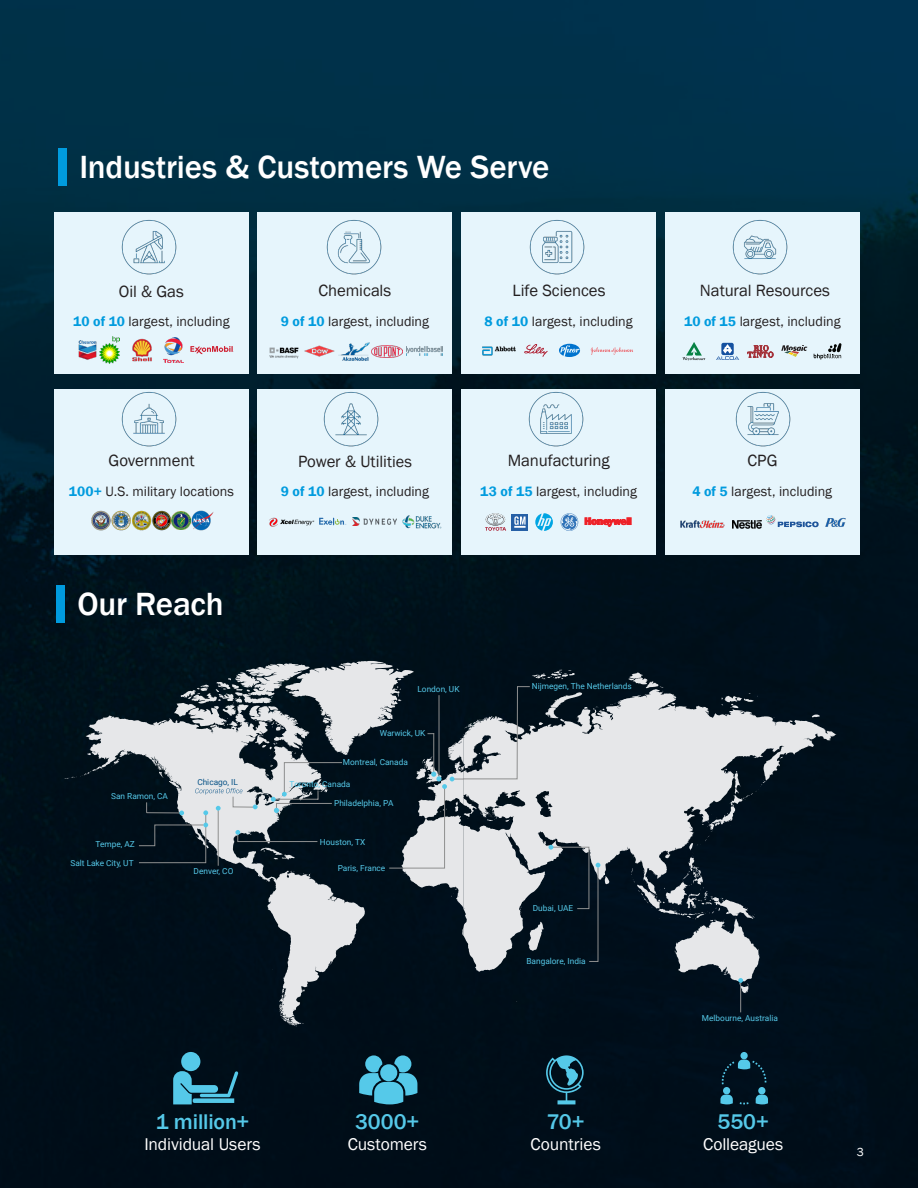
<style>
.page{position:relative;width:918px;height:1188px;background:#fff}
.page>*{position:absolute;margin:0;border:0;box-sizing:border-box;transform-origin:0 0}
.t1{font:500 33px "Franklin Gothic";letter-spacing:-.005em;color:#fff}
.t2{font:500 21.9px "Franklin Gothic";letter-spacing:-.005em;color:#55c9e9}
.t3{font:17.55px "Franklin Gothic";letter-spacing:-.005em;color:#fff}
.Cover_title{font:16.8px "Franklin Gothic";letter-spacing:-.005em;color:#231f20}
.t4{font:13.95px "Franklin Gothic";color:#231f20}
.Title_right{font:12px "Franklin Gothic";color:#fff}
.t5{font:8.25px "Roboto";color:#55c9e9}
.t6{font:8.25px "Roboto";color:#075286}
.s1{font-weight:600;color:#009bde}
.s2{font-size:16.2px}
</style>
<div class="page">
<img style="left:0;top:0;width:918px;height:1188px">
<div style="left:54px;top:212px;width:195px;height:162px;background:#e6f5fc"></div>
<div style="left:258px;top:212px;width:194px;height:162px;background:#e6f5fc"></div>
<div style="left:461px;top:212px;width:195px;height:162px;background:#e6f5fc"></div>
<div style="left:665px;top:212px;width:195px;height:162px;background:#e6f5fc"></div>
<div style="left:54px;top:389px;width:195px;height:166px;background:#e6f5fc"></div>
<div style="left:258px;top:389px;width:194px;height:166px;background:#e6f5fc"></div>
<div style="left:461px;top:389px;width:195px;height:166px;background:#e6f5fc"></div>
<div style="left:665px;top:389px;width:195px;height:166px;background:#e6f5fc"></div>
<img style="left:121px;top:220px;width:56px;height:55px">
<img style="left:164px;top:337px;width:20px;height:26px">
<img style="left:132px;top:338px;width:20px;height:24px">
<svg style="left:190px;top:346px;width:44px;height:8px"></svg>
<img style="left:100px;top:337px;width:20px;height:26px">
<img style="left:78px;top:340px;width:22px;height:20px">
<img style="left:732px;top:220px;width:56px;height:55px">
<svg style="left:748px;top:345px;width:25px;height:12px"></svg>
<svg style="left:716px;top:344px;width:23px;height:16px"></svg>
<svg style="left:814px;top:343px;width:27px;height:17px"></svg>
<svg style="left:781px;top:345px;width:26px;height:12px"></svg>
<svg style="left:682px;top:342px;width:23px;height:19px"></svg>
<img style="left:529px;top:220px;width:56px;height:55px">
<svg style="left:559px;top:344px;width:21px;height:13px"></svg>
<svg style="left:524px;top:344px;width:24px;height:13px"></svg>
<img style="left:482px;top:346px;width:34px;height:10px">
<svg style="left:591px;top:347px;width:42px;height:8px"></svg>
<svg style="left:485px;top:513px;width:21px;height:18px"></svg>
<img style="left:521px;top:384px;width:69px;height:63px">
<svg style="left:535px;top:513px;width:18px;height:18px"></svg>
<svg style="left:585px;top:518px;width:46px;height:8px"></svg>
<div style="left:511px;top:514px;width:17px;height:17px;background:#2660a6"></div>
<svg style="left:514px;top:516px;width:12px;height:12px"></svg>
<svg style="left:561px;top:513px;width:17px;height:18px"></svg>
<img style="left:728px;top:384px;width:69px;height:63px">
<img style="left:825px;top:517px;width:21px;height:10px">
<img style="left:732px;top:521px;width:29px;height:8px">
<img style="left:680px;top:520px;width:45px;height:9px">
<svg style="left:766px;top:515px;width:53px;height:12px"></svg>
<img style="left:326px;top:220px;width:56px;height:55px">
<img style="left:306px;top:342px;width:64px;height:19px">
<img style="left:407px;top:347px;width:36px;height:9px">
<img style="left:269px;top:347px;width:37px;height:12px">
<img style="left:372px;top:345px;width:30px;height:12px">
<img style="left:316px;top:384px;width:69px;height:63px">
<svg style="left:319px;top:518px;width:27px;height:7px"></svg>
<img style="left:269px;top:517px;width:46px;height:10px">
<img style="left:402px;top:515px;width:40px;height:14px">
<img style="left:352px;top:518px;width:45px;height:7px">
<img style="left:115px;top:384px;width:69px;height:63px">
<img style="left:91px;top:510px;width:122px;height:21px">
<div style="left:58px;top:148px;width:8px;height:38px;background:#009bde"></div>
<svg style="left:65px;top:661px;width:399px;height:366px;fill:#000f1a"></svg>
<svg style="left:139px;top:762px;width:203px;height:104px"></svg>
<svg style="left:464px;top:670px;width:372px;height:332px;fill:#00101e"></svg>
<svg style="left:389px;top:686px;width:141px;height:182px"></svg>
<svg style="left:549px;top:845px;width:51px;height:117px"></svg>
<hr style="left:740px;top:982px;width:1px;height:30px;background:#8e8f8f">
<svg style="left:738px;top:978px;width:5px;height:5px"></svg>
<svg style="left:359px;top:1055px;width:58px;height:49px"></svg>
<div style="left:181px;top:1052px;width:19px;height:19px;background:#55c9e9;border-radius:50%"></div>
<svg style="left:173px;top:1071px;width:65px;height:33px"></svg>
<svg style="left:546px;top:1055px;width:38px;height:49px"></svg>
<svg style="left:740px;top:1102px;width:9px;height:2px"></svg>
<div style="left:723px;top:1087px;width:7px;height:7px;background:#55c9e9;border-radius:50%"></div>
<svg style="left:720px;top:1095px;width:13px;height:9px"></svg>
<div style="left:758px;top:1087px;width:7px;height:7px;background:#55c9e9;border-radius:50%"></div>
<svg style="left:756px;top:1095px;width:12px;height:9px"></svg>
<div style="left:740px;top:1052px;width:8px;height:7px;background:#55c9e9;border-radius:50%"></div>
<svg style="left:722px;top:1060px;width:44px;height:24px"></svg>
<div style="left:56px;top:585px;width:9px;height:37px;background:#009bde"></div>
<p class="t1" style="left:79px;top:147px;width:472px">Industries &amp; Customers We Serve</p>
<p class="Cover_title" style="left:119px;top:281px;width:67px">Oil &amp; Gas</p>
<p class="t4" style="left:73px;top:312px;width:158px"><span class="s1">10 of 10</span> largest, including</p>
<p class="Cover_title" style="left:319px;top:280px;width:74px">Chemicals</p>
<p class="t4" style="left:281px;top:312px;width:150px"><span class="s1">9 of 10</span> largest, including</p>
<p class="Cover_title" style="left:513px;top:280px;width:95px">Life Sciences</p>
<p class="t4" style="left:485px;top:312px;width:150px"><span class="s1">8 of 10</span> largest, including</p>
<p class="Cover_title" style="left:700px;top:280px;width:132px">Natural Resources</p>
<p class="t4" style="left:684px;top:312px;width:158px"><span class="s1">10 of 15</span> largest, including</p>
<p class="Cover_title" style="left:109px;top:450px;width:87px">Government</p>
<p class="t4" style="left:69px;top:483px;width:167px"><span class="s1">100+</span> U.S. military locations</p>
<p class="Cover_title" style="left:298px;top:451px;width:115px">Power &amp; Utili<span class="s2">ties</span></p>
<p class="t4" style="left:281px;top:483px;width:150px"><span class="s1">9 of 10</span> largest, including</p>
<p class="Cover_title" style="left:508px;top:450px;width:103px">Manufacturing</p>
<p class="t4" style="left:480px;top:483px;width:158px"><span class="s1">13 of 15</span> largest, including</p>
<p class="Cover_title" style="left:747px;top:450px;width:32px">CPG</p>
<p class="t4" style="left:692px;top:483px;width:141px"><span class="s1">4 of 5</span> largest, including</p>
<p class="t1" style="left:77px;top:583px;width:148px">Our Reach</p>
<p class="t5" style="left:417px;top:683px;width:44px">London, UK</p>
<p class="t5" style="left:532px;top:680px;width:101px">Nijmegen, The Netherlands</p>
<p class="t5" style="left:380px;top:727px;width:47px">Warwick, UK</p>
<p class="t5" style="left:343px;top:756px;width:66px">Montreal, Canada</p>
<p class="t6" style="left:197px;top:776px;width:42px">Chicago, IL</p>
<p class="t5" style="left:290px;top:778px;width:62px">Toronto, Canada</p>
<p class="t5" style="left:111px;top:791px;width:58px">San Ramon, CA</p>
<p class="t5" style="left:334px;top:797px;width:61px">Philadelphia, PA</p>
<p class="t5" style="left:96px;top:839px;width:41px">Tempe, AZ</p>
<p class="t5" style="left:320px;top:836px;width:47px">Houston, TX</p>
<p class="t5" style="left:70px;top:857px;width:65px">Salt Lake City, UT</p>
<p class="t5" style="left:194px;top:865px;width:41px">Denver, CO</p>
<p class="t5" style="left:338px;top:862px;width:49px">Paris, France</p>
<p class="t5" style="left:533px;top:902px;width:42px">Dubai, UAE</p>
<p class="t5" style="left:526px;top:955px;width:61px">Bangalore, India</p>
<p class="t5" style="left:702px;top:1012px;width:77px">Melbourne, Australia</p>
<p class="t2" style="left:156px;top:1108px;width:95px">1 million+</p>
<p class="t3" style="left:144px;top:1133px;width:118px">Individual Users</p>
<p class="t2" style="left:355px;top:1108px;width:66px">3000+</p>
<p class="t3" style="left:348px;top:1133px;width:81px">Customers</p>
<p class="t2" style="left:547px;top:1108px;width:39px">70+</p>
<p class="t3" style="left:531px;top:1133px;width:72px">Countries</p>
<p class="t2" style="left:717px;top:1108px;width:53px">550+</p>
<p class="t3" style="left:703px;top:1133px;width:82px">Colleagues</p>
<p class="Title_right" style="left:857px;top:1144px;width:9px">3</p>
</div>
